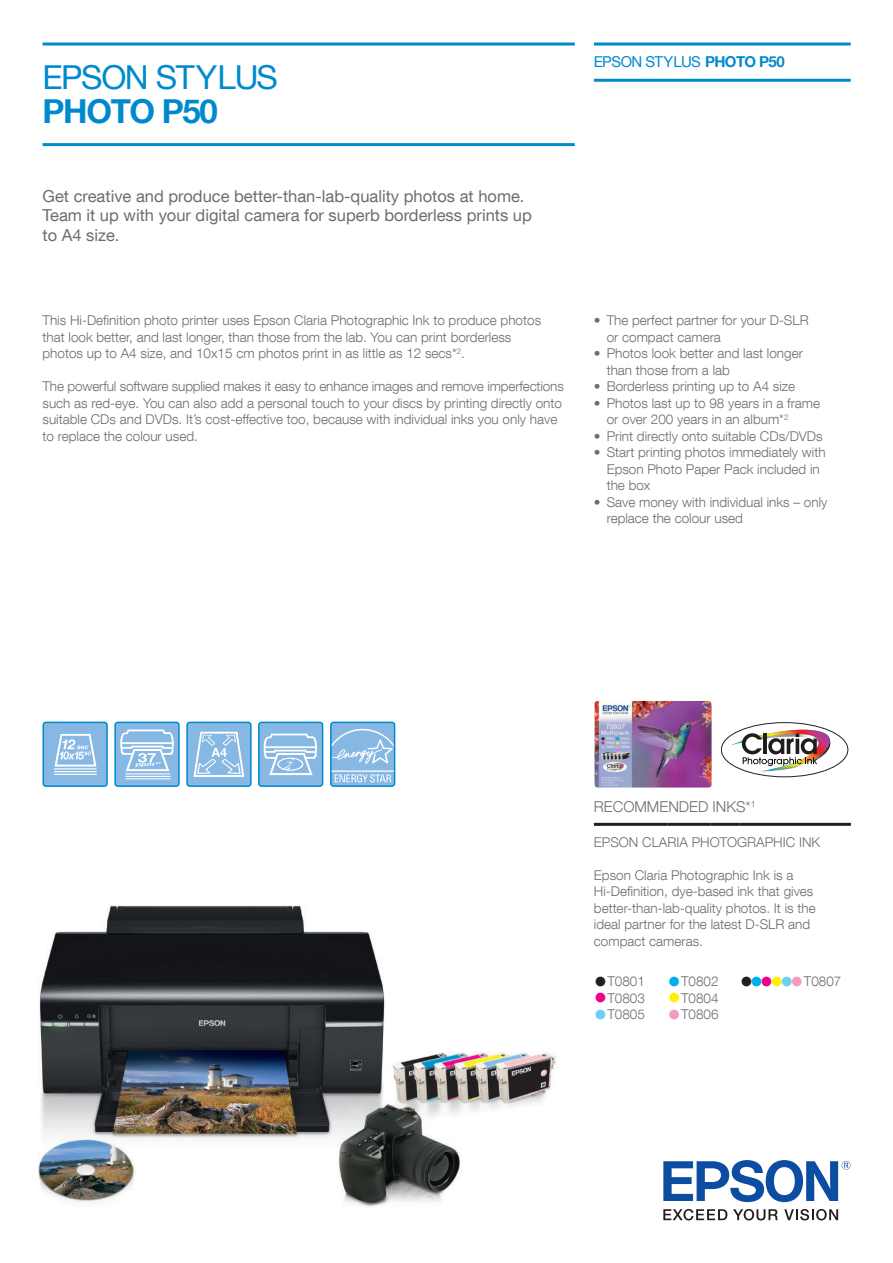
<style>
.page{position:relative;width:893px;height:1263px;background:#fff}
.page>*{position:absolute;margin:0;border:0;box-sizing:border-box;transform-origin:0 0}
.t1{font:33px "Helvetica Neue LT Com";letter-spacing:-.04em;color:#008ace}
.t2{font:700 33px "Helvetica Neue LT Com";letter-spacing:-.04em;color:#008ace}
.t3{font:16.5px/19.5px "Helvetica Neue LT Com";color:#6c6d70}
.t4{font:15px "Helvetica Neue LT Com";letter-spacing:-.04em;color:#008ace}
.t5{font:300 15px "Helvetica Neue LT Com";color:#6c6d70}
.t6{font:300 13.5px/16.5px "Helvetica Neue LT Com";color:#6c6d70}
.t7{font:300 13.5px "Helvetica Neue LT Com";color:#6c6d70}
.s1{font-weight:700}
.s2{font-size:27px;color:#231f20}
.s3{font-size:27px;color:#ed028c}
.s4{font-size:27px;color:#6bcff6}
.s5{font-size:27px;color:#00aeef}
.s6{font-size:27px;color:#fff101}
.s7{font-size:27px;color:#f499c2}
</style>
<div class="page">
<svg style="left:663px;top:1209px;width:64px;height:11px"></svg>
<svg style="left:733px;top:1209px;width:45px;height:11px"></svg>
<svg style="left:784px;top:1209px;width:54px;height:11px"></svg>
<svg style="left:663px;top:1160px;width:187px;height:42px"></svg>
<div style="left:43px;top:722px;width:64px;height:64px;background:#86b8e3;border-radius:3px"></div>
<div style="left:43px;top:722px;width:65px;height:65px;border:2px solid #008ace;border-radius:3px"></div>
<div style="left:187px;top:722px;width:64px;height:64px;background:#86b8e3;border-radius:3px"></div>
<div style="left:186px;top:722px;width:66px;height:65px;border:2px solid #008ace;border-radius:3px"></div>
<div style="left:259px;top:722px;width:64px;height:64px;background:#86b8e3;border-radius:3px"></div>
<div style="left:258px;top:722px;width:65px;height:65px;border:2px solid #008ace;border-radius:3px"></div>
<svg style="left:115px;top:722px;width:64px;height:64px"></svg>
<div style="left:114px;top:722px;width:66px;height:65px;border:2px solid #008ace;border-radius:3px"></div>
<hr style="left:54px;top:768px;width:43px;height:1px;background:#fff">
<hr style="left:54px;top:771px;width:43px;height:1px;background:#fff">
<hr style="left:54px;top:774px;width:43px;height:1px;background:#fff">
<svg style="left:264px;top:734px;width:53px;height:41px"></svg>
<hr style="left:125px;top:773px;width:45px;height:1px;background:#fff">
<hr style="left:125px;top:776px;width:46px;height:1px;background:#fff">
<hr style="left:125px;top:778px;width:46px;height:1px;background:#fff">
<svg style="left:194px;top:732px;width:50px;height:45px"></svg>
<svg style="left:55px;top:734px;width:41px;height:32px"></svg>
<svg style="left:120px;top:729px;width:54px;height:42px"></svg>
<div style="left:331px;top:722px;width:64px;height:64px;background:#86b8e3;border-radius:3px"></div>
<svg style="left:333px;top:729px;width:59px;height:35px"></svg>
<svg style="left:335px;top:774px;width:56px;height:8px"></svg>
<hr style="left:331px;top:770px;width:63px;height:2px;background:#fff">
<div style="left:330px;top:722px;width:65px;height:65px;border:2px solid #008ace;border-radius:3px"></div>
<hr style="left:43px;top:143px;width:532px;height:3px;background:#008ace">
<hr style="left:43px;top:43px;width:532px;height:3px;background:#008ace">
<hr style="left:594px;top:43px;width:257px;height:3px;background:#008ace">
<hr style="left:594px;top:79px;width:257px;height:3px;background:#008ace">
<img style="left:38px;top:905px;width:518px;height:302px">
<hr style="left:594px;top:823px;width:74px;height:3px;background:#231f20">
<hr style="left:668px;top:823px;width:42px;height:3px;background:#231f20">
<hr style="left:710px;top:823px;width:30px;height:3px;background:#231f20">
<hr style="left:740px;top:823px;width:111px;height:3px;background:#231f20">
<img style="left:594px;top:701px;width:118px;height:87px">
<svg style="left:721px;top:723px;width:127px;height:54px"></svg>
<div style="left:721px;top:722px;width:127px;height:55px;border:1px solid #231f20;border-radius:50%"></div>
<svg style="left:730px;top:727px;width:105px;height:44px"></svg>
<h1 class="t1" style="left:43px;top:57px;width:237px">EPSON STYLUS</h1>
<h1 class="t2" style="left:43px;top:91px;width:177px">PHOTO P50</h1>
<p class="t3" style="left:43px;top:186px;width:491px">Get creative and produce better-than-lab-quality photos at home.<br>Team it up with your digital camera for superb borderless prints up to A4 size.</p>
<p class="t6" style="left:43px;top:312px;width:500px">This Hi-Definition photo printer uses Epson Claria Photographic Ink to produce photos that look better, and last longer, than those from the lab. You can print borderless photos up to A4 size, and 10x15 cm photos print in as little as 12 secs*<sup>2</sup>.</p>
<p class="t6" style="left:43px;top:378px;width:523px">The powerful software supplied makes it easy to enhance images and remove imperfections such as red-eye. You can also add a personal touch to your discs by printing directly onto suitable CDs and DVDs. It’s cost-effective too, because with individual inks you only have to replace the colour used.</p>
<p class="t4" style="left:594px;top:53px;width:192px">EPSON STYLUS <span class="s1">PHOTO P50</span></p>
<p class="t6" style="left:607px;top:312px;width:204px;text-indent:-13px">• The perfect partner for your D-SLR or compact camera</p>
<p class="t6" style="left:607px;top:345px;width:198px;text-indent:-13px">• Photos look better and last longer than those from a lab</p>
<p class="t6" style="left:594px;top:378px;width:203px">• Borderless printing up to A4 size</p>
<p class="t6" style="left:607px;top:394px;width:215px;text-indent:-13px">• Photos last up to 98 years in a frame or over 200 years in an album*<sup>2</sup></p>
<p class="t6" style="left:594px;top:428px;width:230px">• Print directly onto suitable CDs/DVDs</p>
<p class="t6" style="left:607px;top:444px;width:221px;text-indent:-13px">• Start printing photos immediately with<br>Epson Photo Paper Pack included in the box</p>
<p class="t6" style="left:607px;top:494px;width:222px;text-indent:-13px">• Save money with individual inks – only replace the colour used</p>
<p class="t5" style="left:594px;top:797px;width:163px">RECOMMENDED INKS*<sup>1</sup></p>
<p class="t6" style="left:594px;top:833px;width:228px">EPSON CLARIA PHOTOGRAPHIC INK</p>
<p class="t6" style="left:594px;top:866px;width:223px">Epson Claria Photographic Ink is a Hi-Definition, dye-based ink that gives better-than-lab-quality photos. It is the ideal partner for the latest D-SLR and compact cameras.</p>
<p class="t7" style="left:594px;top:973px;width:53px"><span class="s2">•</span>T0801</p>
<p class="t7" style="left:594px;top:990px;width:53px"><span class="s3">•</span>T0803</p>
<p class="t7" style="left:594px;top:1006px;width:53px"><span class="s4">•</span>T0805</p>
<p class="t7" style="left:668px;top:973px;width:53px"><span class="s5">•</span>T0802</p>
<p class="t7" style="left:668px;top:990px;width:53px"><span class="s6">•</span>T0804</p>
<p class="t7" style="left:668px;top:1006px;width:53px"><span class="s7">•</span>T0806</p>
<p class="t7" style="left:740px;top:973px;width:103px"><span class="s2">•</span><span class="s5">•</span><span class="s3">•</span><span class="s6">•</span><span class="s4">•</span><span class="s7">•</span>T0807</p>
</div>
